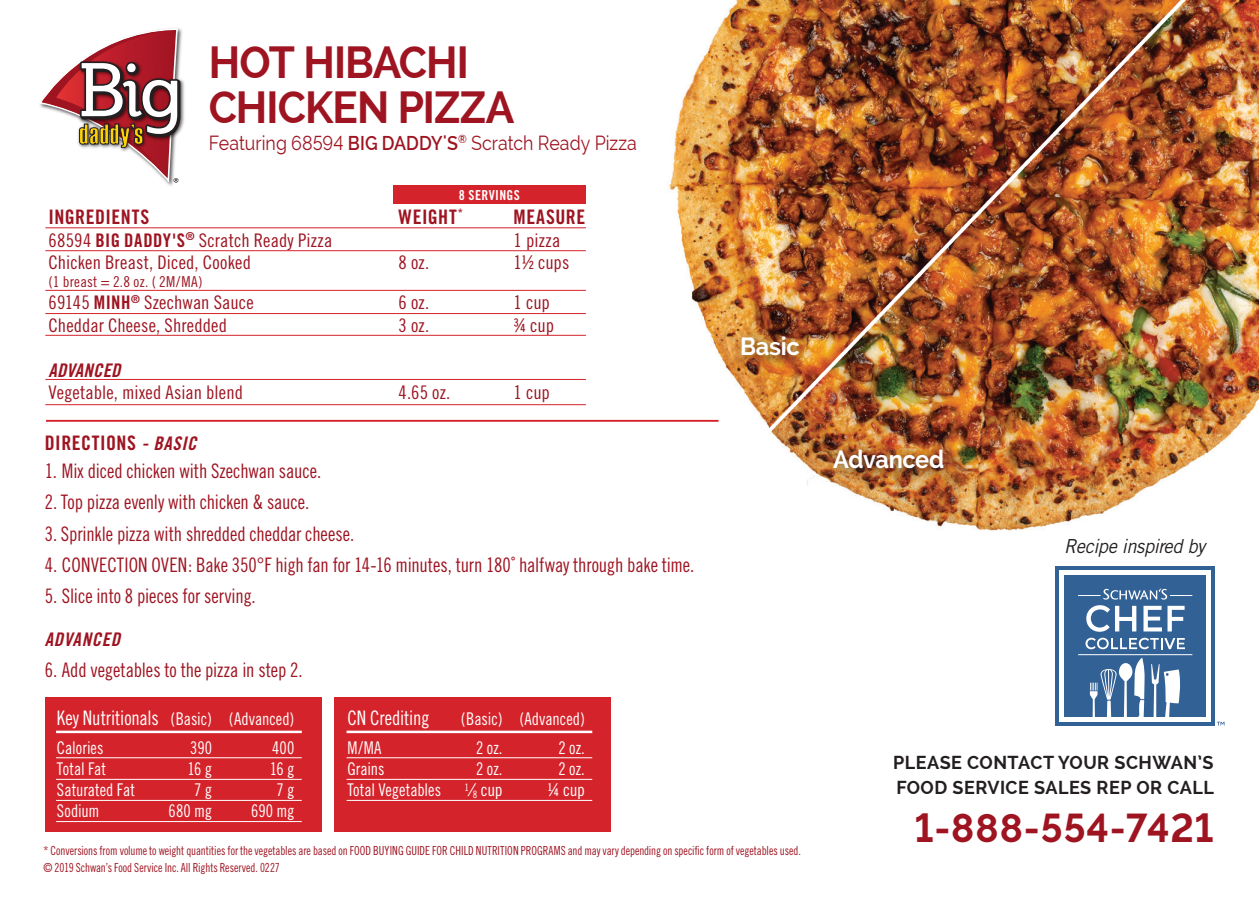
<style>
.page{position:relative;width:1260px;height:900px;background:#fff}
.page>*{position:absolute;margin:0;border:0;box-sizing:border-box;transform-origin:0 0}
.t1{font:700 45px/45px "Raleway";letter-spacing:-.02em;color:#9e1421;scale:.94 1}
.t2{font:700 40px "Raleway";letter-spacing:.025em;color:#9e1421;scale:.96 1}
.t3{font:700 25px "Raleway";letter-spacing:-.015em;color:#fff;scale:.94 1}
.t4{font:20px "Trade Gothic Cond Eighteen";letter-spacing:-.005em;color:#9e1421;scale:.94 1}
.t5{font:20px "Raleway";color:#9e1421;scale:.89 1}
.t6{font:20px "Trade Gothic Bold Cond Twenty";letter-spacing:.025em;color:#9e1421}
.t7{font:20px "Trade Gothic Cond Eighteen";letter-spacing:-.01em;color:#fff;scale:.94 1}
.t8{font:italic 19.25px "Trade Gothic";letter-spacing:-.025em;color:#231f20;scale:.95 1}
.t9{font:18.75px "Trade Gothic Cond Eighteen";letter-spacing:.005em;color:#9e1421}
.t10{font:700 18.75px/25px "Raleway";letter-spacing:.025em;color:#231f20;scale:.96 1}
.t11{font:18.75px "Trade Gothic Bold Cond Twenty Obl";letter-spacing:.02em;color:#9e1421}
.t12{font:17.5px/28.5px "Trade Gothic Cond Eighteen";color:#fff;scale:.94 1}
.t13{font:17.5px "Trade Gothic Cond Eighteen";color:#fff}
.t14{font:15px "Trade Gothic Cond Eighteen";letter-spacing:.02em;color:#9e1421}
.t15{font:13.75px "Trade Gothic Bold Cond Twenty";letter-spacing:.025em;color:#fff}
.t16{font:12.5px/17px "Trade Gothic Cond Eighteen";letter-spacing:-.005em;color:#9e1421;scale:.9 1}
.s1{font-weight:600}
.s2{font-family:"Trade Gothic Bold Cond Twenty"}
.s3{font-family:"Trade Gothic Bold Cond Twenty Obl"}
.s4{font-family:"Trade Gothic Bold Cond Twenty Obl";font-size:18.75px}
.s5{font-size:20px}
</style>
<div class="page">
<img style="left:662px;top:0;width:597px;height:531px">
<hr style="left:46px;top:420px;width:673px;height:2px;background:#d5232b">
<div style="left:1055px;top:566px;width:160px;height:160px;background:#326195"></div>
<div style="left:1060px;top:570px;width:151px;height:151px;background:#fff"></div>
<div style="left:1064px;top:575px;width:142px;height:142px;background:#326195"></div>
<hr style="left:1078px;top:654px;width:114px;height:1px;background:#fff">
<svg style="left:1217px;top:722px;width:8px;height:4px"></svg>
<svg style="left:1086px;top:638px;width:99px;height:11px"></svg>
<svg style="left:1078px;top:589px;width:114px;height:43px"></svg>
<svg style="left:1151px;top:664px;width:30px;height:53px"></svg>
<svg style="left:1090px;top:658px;width:55px;height:59px"></svg>
<img style="left:183px;top:81px;width:2px;height:45px">
<svg style="left:40px;top:29px;width:143px;height:154px"></svg>
<hr style="left:45px;top:250px;width:541px;height:1px;background:#d5232b">
<hr style="left:45px;top:227px;width:541px;height:1px;background:#d5232b">
<hr style="left:45px;top:290px;width:541px;height:1px;background:#d5232b">
<hr style="left:45px;top:313px;width:541px;height:1px;background:#d5232b">
<hr style="left:45px;top:335px;width:541px;height:1px;background:#d5232b">
<hr style="left:45px;top:379px;width:541px;height:1px;background:#d5232b">
<hr style="left:45px;top:404px;width:541px;height:1px;background:#d5232b">
<div style="left:45px;top:698px;width:277px;height:134px;background:#d5232b"></div>
<hr style="left:56px;top:731px;width:246px;height:2px;background:#fff">
<hr style="left:56px;top:757px;width:246px;height:1px;background:#fff">
<hr style="left:56px;top:779px;width:246px;height:1px;background:#fff">
<hr style="left:56px;top:800px;width:246px;height:1px;background:#fff">
<hr style="left:56px;top:821px;width:246px;height:1px;background:#fff">
<div style="left:334px;top:698px;width:276px;height:134px;background:#d5232b"></div>
<hr style="left:347px;top:731px;width:245px;height:2px;background:#fff">
<hr style="left:347px;top:757px;width:245px;height:1px;background:#fff">
<hr style="left:347px;top:779px;width:245px;height:1px;background:#fff">
<hr style="left:347px;top:800px;width:245px;height:1px;background:#fff">
<div style="left:393px;top:185px;width:193px;height:19px;background:#d5232b"></div>
<div style="left:731px;top:327px;width:84px;height:45px;background:#231f20;opacity:.75"></div>
<div style="left:825px;top:440px;width:135px;height:44px;background:#231f20;opacity:.75"></div>
<h1 class="t1" style="left:209px;top:39px;width:327px">HOT HIBACHI<br>CHICKEN PIZZA</h1>
<p class="t5" style="left:209px;top:131px;width:482px">Featuring 68594 <span class="s1">BIG DADDY'S</span><sup>®</sup> Scratch Ready Pizza</p>
<p class="t15" style="left:459px;top:187px;width:63px">8 SERVINGS</p>
<p class="t6" style="left:49px;top:205px;width:102px">INGREDIENTS</p>
<p class="t6" style="left:399px;top:205px;width:66px">WEIGHT<sup>*</sup></p>
<p class="t6" style="left:514px;top:205px;width:73px">MEASURE</p>
<p class="t9" style="left:49px;top:229px;width:285px">68594 <span class="s2">BIG DADDY'S</span><sup>®</sup> Scratch Ready Pizza</p>
<p class="t9" style="left:514px;top:229px;width:48px">1 pizza</p>
<p class="t9" style="left:49px;top:251px;width:204px">Chicken Breast, Diced, Cooked</p>
<p class="t9" style="left:399px;top:251px;width:32px">8 oz.</p>
<p class="t9" style="left:514px;top:251px;width:57px">1½ cups</p>
<p class="t14" style="left:49px;top:272px;width:155px">(1 breast = 2.8 oz. ( 2M/MA)</p>
<p class="t9" style="left:49px;top:291px;width:207px">69145 <span class="s2">MINH</span><sup>®</sup> Szechwan Sauce</p>
<p class="t9" style="left:399px;top:291px;width:32px">6 oz.</p>
<p class="t9" style="left:514px;top:291px;width:38px">1 cup</p>
<p class="t9" style="left:49px;top:314px;width:180px">Cheddar Cheese, Shredded</p>
<p class="t9" style="left:399px;top:314px;width:32px">3 oz.</p>
<p class="t9" style="left:514px;top:314px;width:42px">¾ cup</p>
<p class="t11" style="left:49px;top:358px;width:73px">ADVANCED</p>
<p class="t9" style="left:49px;top:381px;width:196px">Vegetable, mixed Asian blend</p>
<p class="t9" style="left:399px;top:381px;width:53px">4.65 oz.</p>
<p class="t9" style="left:514px;top:381px;width:38px">1 cup</p>
<p class="t6" style="left:45px;top:431px;width:153px">DIRECTIONS <span class="s3">-</span> <span class="s4">BASIC</span></p>
<p class="t4" style="left:45px;top:459px;width:296px">1. Mix diced chicken with Szechwan sauce.</p>
<p class="t4" style="left:45px;top:490px;width:283px">2. Top pizza evenly with chicken &amp; sauce.</p>
<p class="t4" style="left:45px;top:522px;width:331px">3. Sprinkle pizza with shredded cheddar cheese.</p>
<p class="t4" style="left:45px;top:553px;width:693px">4. CONVECTION OVEN: Bake 350°F high fan for 14-16 minutes, turn 180˚ halfway through bake time.</p>
<p class="t4" style="left:45px;top:584px;width:226px">5. Slice into 8 pieces for serving.</p>
<p class="t11" style="left:45px;top:628px;width:77px">ADVANCED</p>
<p class="t4" style="left:45px;top:658px;width:276px">6. Add vegetables to the pizza in step 2.</p>
<p class="t12" style="left:57px;top:704px;width:254px"><span class="s5">Key Nutritionals</span> (Basic) (Advanced)<br>Calories</p>
<p class="t12" style="left:190px;top:733px;width:25px">390</p>
<p class="t12" style="left:272px;top:733px;width:25px">400</p>
<p class="t12" style="left:57px;top:754px;width:54px">Total Fat</p>
<p class="t12" style="left:187px;top:754px;width:28px">16 g</p>
<p class="t12" style="left:270px;top:754px;width:28px">16 g</p>
<p class="t12" style="left:57px;top:775px;width:84px">Saturated Fat</p>
<p class="t12" style="left:194px;top:775px;width:21px">7 g</p>
<p class="t12" style="left:277px;top:775px;width:21px">7 g</p>
<p class="t12" style="left:57px;top:796px;width:47px">Sodium</p>
<p class="t12" style="left:169px;top:796px;width:48px">680 mg</p>
<p class="t12" style="left:251px;top:796px;width:48px">690 mg</p>
<p class="t7" style="left:347px;top:706px;width:89px">CN Crediting</p>
<p class="t12" style="left:461px;top:704px;width:133px">(Basic) (Advanced)</p>
<p class="t12" style="left:347px;top:733px;width:38px">M/MA</p>
<p class="t12" style="left:476px;top:733px;width:29px">2 oz.</p>
<p class="t12" style="left:559px;top:733px;width:29px">2 oz.</p>
<p class="t12" style="left:347px;top:754px;width:41px">Grains</p>
<p class="t12" style="left:476px;top:754px;width:29px">2 oz.</p>
<p class="t12" style="left:559px;top:754px;width:29px">2 oz.</p>
<p class="t12" style="left:347px;top:775px;width:101px">Total Vegetables</p>
<p class="t13" style="left:464px;top:779px;width:40px"><sup>1</sup> ⁄<sub>8</sub> cup</p>
<p class="t13" style="left:547px;top:779px;width:39px">¼ cup</p>
<p class="t3" style="left:740px;top:332px;width:65px">Basic</p>
<p class="t16" style="left:44px;top:842px;width:843px">* Conversions from volume to weight quantities for the vegetables are based on FOOD BUYING GUIDE FOR CHILD NUTRITION PROGRAMS and may vary depending on specific form of vegetables used. © 2019 Schwan’s Food Service Inc. All Rights Reserved. 0227</p>
<p class="t3" style="left:833px;top:445px;width:120px">Advanced</p>
<p class="t8" style="left:1064px;top:535px;width:150px">Recipe inspired by</p>
<p class="t10" style="left:893px;top:750px;width:336px">PLEASE CONTACT YOUR SCHWAN’S<br>FOOD SERVICE SALES REP OR CALL</p>
<h2 class="t2" style="left:915px;top:805px;width:313px">1-888-554-7421</h2>
</div>
